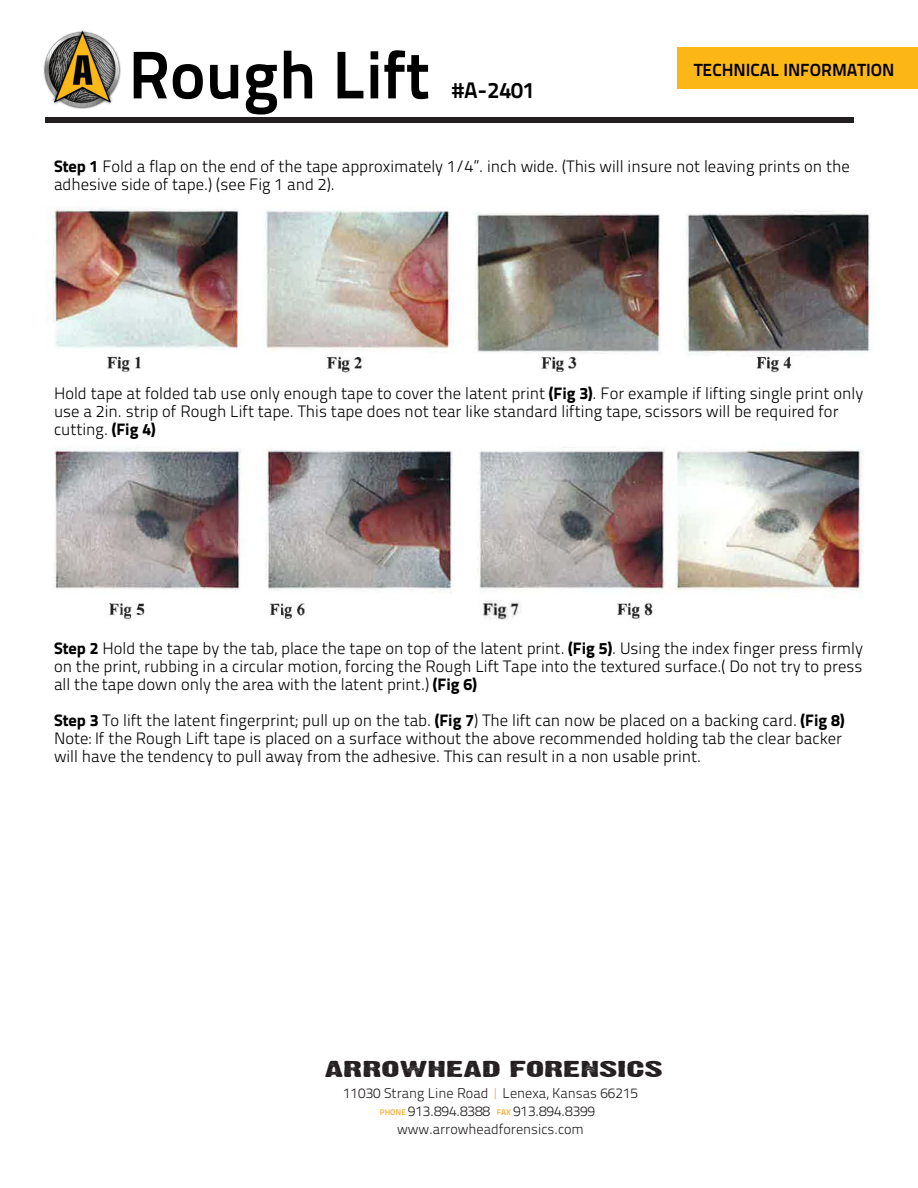
<style>
.page{position:relative;width:918px;height:1188px;background:#fff}
.page>*{position:absolute;margin:0;border:0;box-sizing:border-box;transform-origin:0 0}
.t1{font:67.2px "Titillium Text 22 L 800 wt";color:#000}
.t2{font:22.5px "Titillium Text 22 L 800 wt";color:#000}
.t3{font:19.2px "Blacktop";color:#231f20}
.t4{font:17.55px "Titillium Text 22 L 800 wt";color:#000}
.t5{font:16.5px/18px "Titillium Text 22 L 250 wt";color:#000}
.t6{font:14.25px/17.9px "Titillium Text 22 L 250 wt";color:#231f20;text-align:center}
.s1{font-family:"Titillium Text 22 L 999 wt"}
.s2{color:#fbb03f}
.s3{font-family:"Titillium Text 22 L 800 wt";font-size:8.25px;color:#fbb03f}
</style>
<div class="page">
<img style="left:47px;top:207px;width:825px;height:166px">
<img style="left:54px;top:447px;width:809px;height:173px">
<div style="left:678px;top:47px;width:240px;height:42px;background:#fcb716"></div>
<img style="left:43px;top:30px;width:132px;height:93px">
<div style="left:46px;top:117px;width:808px;height:5px;background:#231f20"></div>
<p class="t1" style="left:129px;top:23px;width:303px">Rough Lift</p>
<p class="t2" style="left:452px;top:72px;width:84px">#A-2401</p>
<p class="t4" style="left:694px;top:57px;width:202px">TECHNICAL INFORMATION</p>
<p class="t5" style="left:54px;top:157px;width:797px"><span class="s1">Step 1</span> Fold a flap on the end of the tape approximately 1/4”. inch wide. (This will insure not leaving prints on the adhesive side of tape.) (see Fig 1 and 2).</p>
<p class="t5" style="left:54px;top:383px;width:811px">Hold tape at folded tab use only enough tape to cover the latent print <span class="s1">(Fig 3)</span>. For example if lifting single print only use a 2in. strip of Rough Lift tape. This tape does not tear like standard lifting tape, scissors will be required for cutting. <span class="s1">(Fig 4)</span></p>
<p class="t5" style="left:54px;top:638px;width:811px;text-align:justify"><span class="s1">Step 2</span> Hold the tape by the tab, place the tape on top of the latent print. <span class="s1">(Fig 5)</span>. Using the index finger press firmly on the print, rubbing in a circular motion, forcing the Rough Lift Tape into the textured surface.( Do not try to press all the tape down only the area with the latent print.) <span class="s1">(Fig 6)</span></p>
<p class="t5" style="left:54px;top:710px;width:792px"><span class="s1">Step 3</span> To lift the latent fingerprint; pull up on the tab. <span class="s1">(Fig 7</span>) The lift can now be placed on a backing card. <span class="s1">(Fig 8)</span></p>
<p class="t5" style="left:54px;top:728px;width:790px">Note: If the Rough Lift tape is placed on a surface without the above recommended holding tab the clear backer will have the tendency to pull away from the adhesive. This can result in a non usable print.</p>
<p class="t3" style="left:324px;top:1056px;width:340px">ARROWHEAD FORENSICS</p>
<p class="t6" style="left:343px;top:1083px;width:296px">11030 Strang Line Road <span class="s2">|</span> Lenexa, Kansas 66215<br><span class="s3">PHONE</span> 913.894.8388 <span class="s3">FAX</span> 913.894.8399 www.arrowheadforensics.com</p>
</div>
